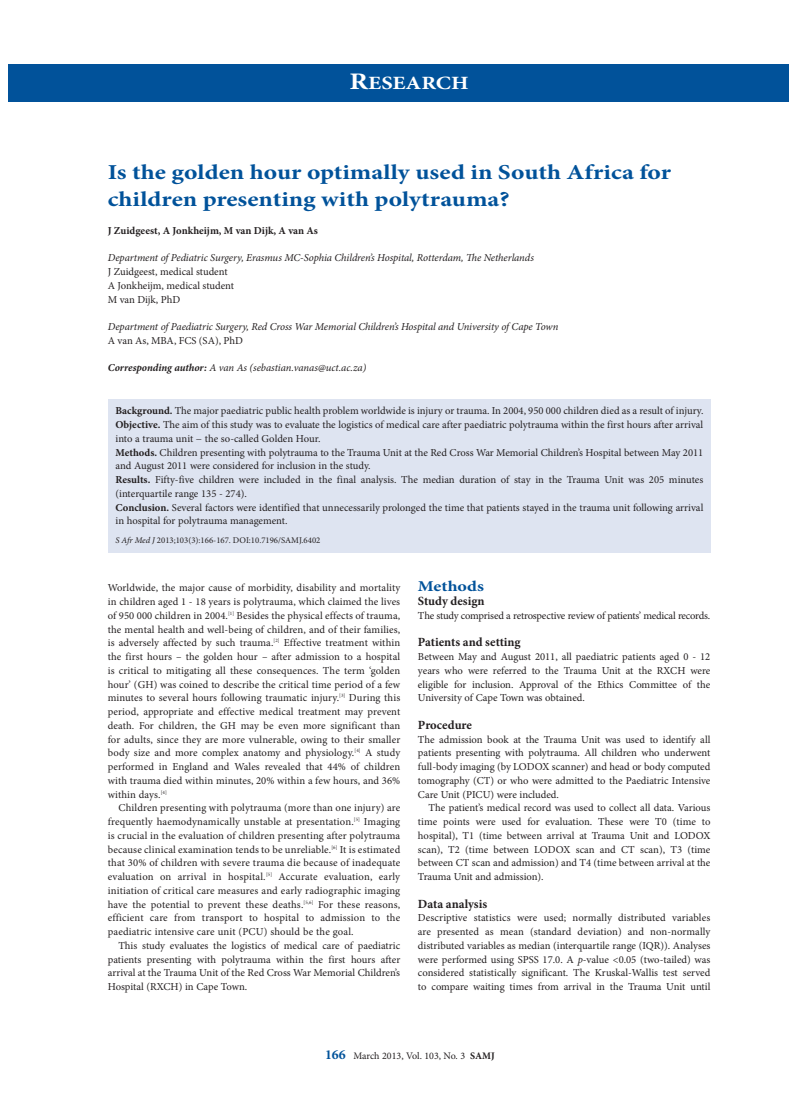
<style>
.page{position:relative;width:797px;height:1105px;background:#fff}
.page>*{position:absolute;margin:0;border:0;box-sizing:border-box;transform-origin:0 0}
.t1{font:700 21.25px/27.5px "Minion Pro";color:#01529a;scale:1.2 1}
.t2{font:700 18.75px "Minion Pro";color:#fff;scale:1.2 1}
.t3{font:700 15px "Minion Pro";color:#01529a;scale:1.2 1}
.t4{font:700 12.5px "Minion Pro";color:#231f20}
.t5{font:10.62px/13.8px "Minion Pro";color:#231f20;text-align:justify}
.t6{font:italic 10.62px "Minion Pro";letter-spacing:-.005em;color:#231f20}
.t7{font:10.62px "Minion Pro";letter-spacing:-.02em;color:#231f20}
.t8{font:700 10.62px "Minion Pro";color:#231f20}
.t9{font:10px "Minion Pro";letter-spacing:-.005em;color:#231f20}
.t10{font:8.75px "Minion Pro";color:#231f20}
.s1{font-size:23.75px}
.s2{font-weight:700}
.s3{font-style:italic}
.s4{font-weight:700;font-size:13.75px;color:#01529a}
</style>
<div class="page">
<div style="left:9px;top:64px;width:779px;height:37px;background:#01529a"></div>
<div style="left:108px;top:399px;width:602px;height:153px;background:#dee4f1"></div>
<h2 class="t2" style="left:349px;top:69px;width:101px"><span class="s1">R</span>ESEARCH</h2>
<h1 class="t1" style="left:108px;top:158px;width:471px">Is the golden hour optimally used in South Africa for children presenting with polytrauma?</h1>
<p class="t8" style="left:108px;top:223px;width:212px">J Zuidgeest, A Jonkheijm, M van Dijk, A van As</p>
<p class="t6" style="left:108px;top:251px;width:427px">Department of Pediatric Surgery, Erasmus MC-Sophia Children’s Hospital, Rotterdam, The Netherlands</p>
<p class="t5" style="left:108px;top:265px;width:128px;text-align:left">J Zuidgeest, medical student<br>A Jonkheijm, medical student<br>M van Dijk, PhD</p>
<p class="t6" style="left:108px;top:319px;width:452px">Department of Paediatric Surgery, Red Cross War Memorial Children’s Hospital and University of Cape Town</p>
<p class="t5" style="left:108px;top:334px;width:137px">A van As, MBA, FCS (SA), PhD</p>
<p class="t6" style="left:108px;top:361px;width:260px"><span class="s2">Corresponding author:</span> A van As (sebastian.vanas@uct.ac.za)</p>
<p class="t5" style="left:115px;top:404px;width:589px;text-align:left"><span class="s2">Background.</span> The major paediatric public health problem worldwide is injury or trauma. In 2004, 950 000 children died as a result of injury.<br><span class="s2">Objective.</span> The aim of this study was to evaluate the logistics of medical care after paediatric polytrauma within the first hours after arrival into a trauma unit − the so-called Golden Hour.<br><span class="s2">Methods.</span> Children presenting with polytrauma to the Trauma Unit at the Red Cross War Memorial Children’s Hospital between May 2011 and August 2011 were considered for inclusion in the study.<br><span class="s2">Results.</span> Fifty-five children were included in the final analysis. The median duration of stay in the Trauma Unit was 205 minutes (interquartile range 135 - 274).<br><span class="s2">Conclusion.</span> Several factors were identified that unnecessarily prolonged the time that patients stayed in the trauma unit following arrival in hospital for polytrauma management.</p>
<p class="t10" style="left:115px;top:534px;width:206px"><span class="s3">S Afr Med J</span> 2013;103(3):166-167. DOI:10.7196/SAMJ.6402</p>
<p class="t5" style="left:108px;top:581px;width:294px">Worldwide, the major cause of morbidity, disability and mortality in children aged 1 - 18 years is polytrauma, which claimed the lives of 950 000 children in 2004.<sup>[1]</sup> Besides the physical effects of trauma, the mental health and well-being of children, and of their families, is adversely affected by such trauma.<sup>[2]</sup> Effective treatment within the first hours – the golden hour – after admission to a hospital is critical to mitigating all these consequences. The term ‘golden hour’ (GH) was coined to describe the critical time period of a few minutes to several hours following traumatic injury.<sup>[3]</sup> During this period, appropriate and effective medical treatment may prevent death. For children, the GH may be even more significant than for adults, since they are more vulnerable, owing to their smaller body size and more complex anatomy and physiology.<sup>[4]</sup> A study performed in England and Wales revealed that 44% of children with trauma died within minutes, 20% within a few hours, and 36% within days.<sup>[4]</sup></p>
<p class="t5" style="left:108px;top:801px;width:294px;text-indent:11px">Children presenting with polytrauma (more than one injury) are frequently haemodynamically unstable at presentation.<sup>[5]</sup> Imaging is crucial in the evaluation of children presenting after polytrauma because clinical examination tends to be unreliable.<sup>[6]</sup> It is estimated that 30% of children with severe trauma die because of inadequate evaluation on arrival in hospital.<sup>[5]</sup> Accurate evaluation, early initiation of critical care measures and early radiographic imaging have the potential to prevent these deaths.<sup>[5,6]</sup> For these reasons, efficient care from transport to hospital to admission to the paediatric intensive care unit (PCU) should be the goal.</p>
<p class="t5" style="left:108px;top:939px;width:294px;text-indent:11px">This study evaluates the logistics of medical care of paediatric patients presenting with polytrauma within the first hours after arrival at the Trauma Unit of the Red Cross War Memorial Children’s Hospital (RXCH) in Cape Town.</p>
<h3 class="t3" style="left:418px;top:576px;width:56px">Methods</h3>
<p class="t4" style="left:418px;top:592px;width:68px">Study design</p>
<p class="t7" style="left:418px;top:608px;width:294px">The study comprised a retrospective review of patients’ medical records.</p>
<p class="t4" style="left:418px;top:634px;width:104px">Patients and setting</p>
<p class="t5" style="left:418px;top:650px;width:294px">Between May and August 2011, all paediatric patients aged 0 - 12 years who were referred to the Trauma Unit at the RXCH were eligible for inclusion. Approval of the Ethics Committee of the University of Cape Town was obtained.</p>
<p class="t4" style="left:418px;top:716px;width:56px">Procedure</p>
<p class="t5" style="left:418px;top:732px;width:294px">The admission book at the Trauma Unit was used to identify all patients presenting with polytrauma. All children who underwent full-body imaging (by LODOX scanner) and head or body computed tomography (CT) or who were admitted to the Paediatric Intensive Care Unit (PICU) were included.</p>
<p class="t5" style="left:418px;top:801px;width:294px;text-indent:11px">The patient’s medical record was used to collect all data. Various time points were used for evaluation. These were T0 (time to hospital), T1 (time between arrival at Trauma Unit and LODOX scan), T2 (time between LODOX scan and CT scan), T3 (time between CT scan and admission) and T4 (time between arrival at the Trauma Unit and admission).</p>
<p class="t4" style="left:418px;top:895px;width:71px">Data analysis</p>
<p class="t5" style="left:418px;top:911px;width:294px">Descriptive statistics were used; normally distributed variables are presented as mean (standard deviation) and non-normally distributed variables as median (interquartile range (IQR)). Analyses were performed using SPSS 17.0. A <span class="s3">p</span>-value &lt;0.05 (two-tailed) was considered statistically significant. The Kruskal-Wallis test served to compare waiting times from arrival in the Trauma Unit until</p>
<p class="t9" style="left:325px;top:1049px;width:171px"><span class="s4">166</span> March 2013, Vol. 103, No. 3 <span class="s2">SAMJ</span></p>
</div>
